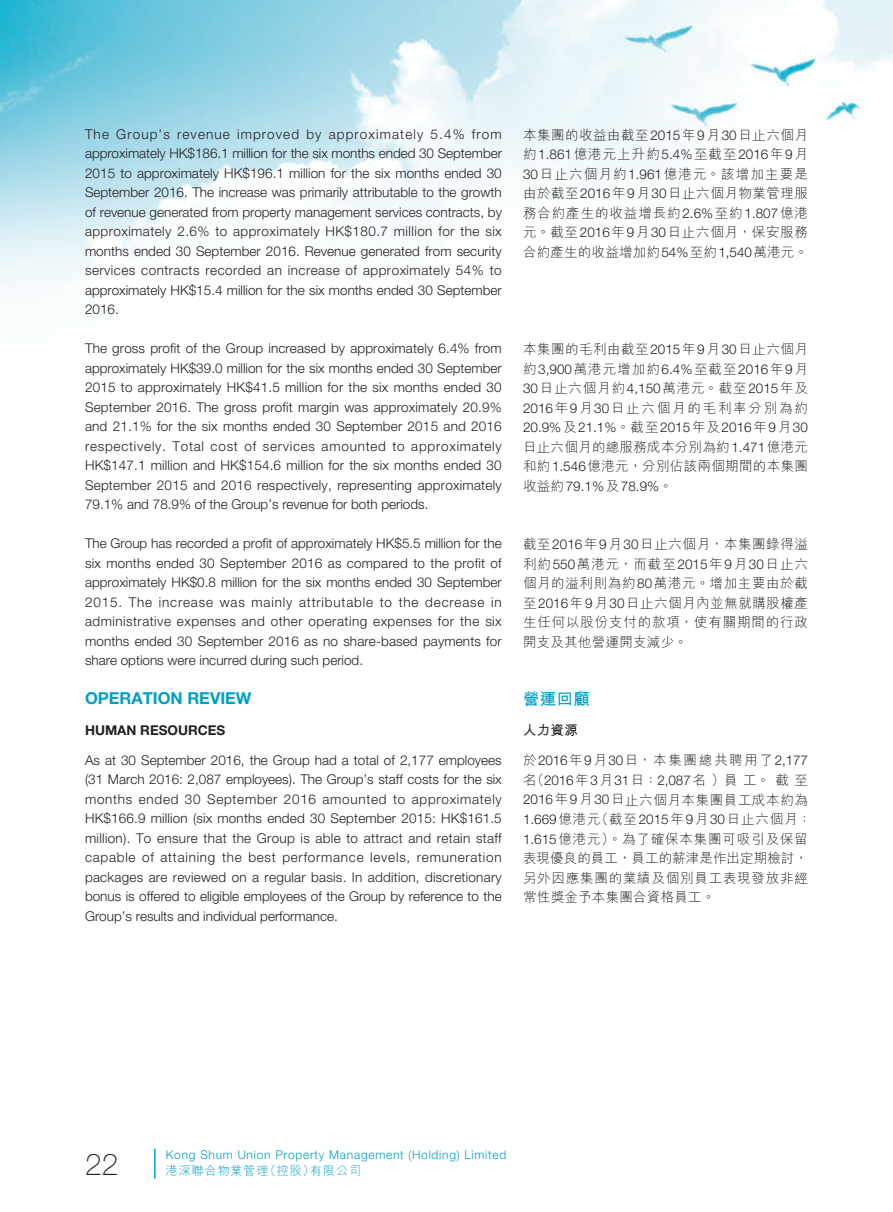
<style>
.page{position:relative;width:893px;height:1212px;background:#fff}
.page>*{position:absolute;margin:0;border:0;box-sizing:border-box;transform-origin:0 0}
.t1{font:100 30px "Helvetica Neue LT Std";color:#231f20}
._01_H1_E{font:700 16.5px "Helvetica Neue LT Std";color:#009fc3}
._001_H1_C{font:700 16.5px "M Hei HK";color:#009fc3}
._00_txt_E{font:300 13.5px/19.5px "Helvetica Neue LT Std";color:#231f20;text-align:justify}
._000_txt_C{font:300 13.5px/19.5px "M Hei HK";letter-spacing:.045em;color:#231f20;text-align:justify}
._02_H2_E{font:700 13.5px "Helvetica Neue LT Std";color:#231f20}
._002_H2_C{font:700 13.5px "M Hei HK";color:#231f20}
.t2{font:300 12px "Helvetica Neue LT Std";letter-spacing:.06em;color:#009fc3}
.t3{font:300 12px "M Hei HK";letter-spacing:.08em;color:#009fc3}
.s1{font-family:"Helvetica Neue LT Std"}
</style>
<div class="page">
<img style="left:0;top:0;width:893px;height:1179px">
<hr style="left:154px;top:1149px;width:2px;height:29px;background:#009fc3">
<p class="_00_txt_E" style="left:85px;top:124px;width:418px">The Group’s revenue improved by approximately 5.4% from approximately HK$186.1 million for the six months ended 30 September 2015 to approximately HK$196.1 million for the six months ended 30<br>September 2016. The increase was primarily attributable to the growth of revenue generated from property management services contracts, by approximately 2.6% to approximately HK$180.7 million for the six months ended 30 September 2016. Revenue generated from security services contracts recorded an increase of approximately 54% to approximately HK$15.4 million for the six months ended 30 September 2016.</p>
<p class="_00_txt_E" style="left:85px;top:338px;width:418px">The gross profit of the Group increased by approximately 6.4% from approximately HK$39.0 million for the six months ended 30 September 2015 to approximately HK$41.5 million for the six months ended 30<br>September 2016. The gross profit margin was approximately 20.9% and 21.1% for the six months ended 30 September 2015 and 2016 respectively. Total cost of services amounted to approximately HK$147.1 million and HK$154.6 million for the six months ended 30<br>September 2015 and 2016 respectively, representing approximately 79.1% and 78.9% of the Group’s revenue for both periods.</p>
<p class="_00_txt_E" style="left:85px;top:533px;width:418px">The Group has recorded a profit of approximately HK$5.5 million for the six months ended 30 September 2016 as compared to the profit of approximately HK$0.8 million for the six months ended 30 September 2015. The increase was mainly attributable to the decrease in administrative expenses and other operating expenses for the six months ended 30 September 2016 as no share-based payments for share options were incurred during such period.</p>
<p class="_01_H1_E" style="left:85px;top:688px;width:168px">OPERATION REVIEW</p>
<p class="_02_H2_E" style="left:85px;top:721px;width:142px">HUMAN RESOURCES</p>
<p class="_00_txt_E" style="left:85px;top:750px;width:418px">As at 30 September 2016, the Group had a total of 2,177 employees (31 March 2016: 2,087 employees). The Group’s staff costs for the six months ended 30 September 2016 amounted to approximately HK$166.9 million (six months ended 30 September 2015: HK$161.5 million). To ensure that the Group is able to attract and retain staff capable of attaining the best performance levels, remuneration packages are reviewed on a regular basis. In addition, discretionary bonus is offered to eligible employees of the Group by reference to the Group’s results and individual performance.</p>
<p class="_000_txt_C" style="left:523px;top:125px;width:286px">本集團的收益由截至<span class="s1">2015</span>年<span class="s1">9</span>月<span class="s1">30</span>日止六個月約<span class="s1">1.861</span>億港元上升約<span class="s1">5.4%</span>至截至<span class="s1">2016</span>年<span class="s1">9</span>月<span class="s1">30</span>日止六個月約<span class="s1">1.961</span>億港元。該增加主要是由於截至<span class="s1">2016</span>年<span class="s1">9</span>月<span class="s1">30</span>日止六個月物業管理服務合約產生的收益增長約<span class="s1">2.6%</span>至約<span class="s1">1.807</span>億港元。截至<span class="s1">2016</span>年<span class="s1">9</span>月<span class="s1">30</span>日止六個月，保安服務合約產生的收益增加約<span class="s1">54%</span>至約<span class="s1">1,540</span>萬港元。</p>
<p class="_000_txt_C" style="left:523px;top:339px;width:286px">本集團的毛利由截至<span class="s1">2015</span>年<span class="s1">9</span>月<span class="s1">30</span>日止六個月約<span class="s1">3,900</span>萬港元增加約<span class="s1">6.4%</span>至截至<span class="s1">2016</span>年<span class="s1">9</span>月<span class="s1">30</span>日止六個月約<span class="s1">4,150</span>萬港元。截至<span class="s1">2015</span>年及<span class="s1">2016</span>年<span class="s1">9</span>月<span class="s1">30</span>日止六個月的毛利率分別為約<span class="s1">20.9%</span>及<span class="s1">21.1%</span>。截至<span class="s1">2015</span>年及<span class="s1">2016</span>年<span class="s1">9</span>月<span class="s1">30</span>日止六個月的總服務成本分別為約<span class="s1">1.471</span>億港元和約<span class="s1">1.546</span>億港元，分別佔該兩個期間的本集團收益約<span class="s1">79.1%</span>及<span class="s1">78.9%</span>。</p>
<p class="_000_txt_C" style="left:523px;top:534px;width:286px">截至<span class="s1">2016</span>年<span class="s1">9</span>月<span class="s1">30</span>日止六個月，本集團錄得溢利約<span class="s1">550</span>萬港元，而截至<span class="s1">2015</span>年<span class="s1">9</span>月<span class="s1">30</span>日止六個月的溢利則為約<span class="s1">80</span>萬港元。增加主要由於截至<span class="s1">2016</span>年<span class="s1">9</span>月<span class="s1">30</span>日止六個月內並無就購股權產生任何以股份支付的款項，使有關期間的行政開支及其他營運開支減少。</p>
<p class="_001_H1_C" style="left:523px;top:687px;width:68px">營運回顧</p>
<p class="_002_H2_C" style="left:523px;top:720px;width:56px">人力資源</p>
<p class="_000_txt_C" style="left:523px;top:750px;width:290px;text-align:left">於<span class="s1">2016</span>年<span class="s1">9</span>月<span class="s1">30</span>日，本集團總共聘用了<span class="s1">2,177</span>名（<span class="s1">2016</span>年<span class="s1">3</span>月<span class="s1">31</span>日：<span class="s1">2,087</span>名）員工。截至<br><span class="s1">2016</span>年<span class="s1">9</span>月<span class="s1">30</span>日止六個月本集團員工成本約為<br><span class="s1">1.669</span>億港元（截至<span class="s1">2015</span>年<span class="s1">9</span>月<span class="s1">30</span>日止六個月：<br><span class="s1">1.615</span>億港元）。為了確保本集團可吸引及保留表現優良的員工，員工的薪津是作出定期檢討，另外因應集團的業績及個別員工表現發放非經常性獎金予本集團合資格員工。</p>
<p class="t2" style="left:166px;top:1147px;width:342px">Kong Shum Union Property Management (Holding) Limited</p>
<h1 class="t1" style="left:85px;top:1147px;width:35px">22</h1>
<p class="t3" style="left:166px;top:1165px;width:197px">港深聯合物業管理（控股）有限公司</p>
</div>
